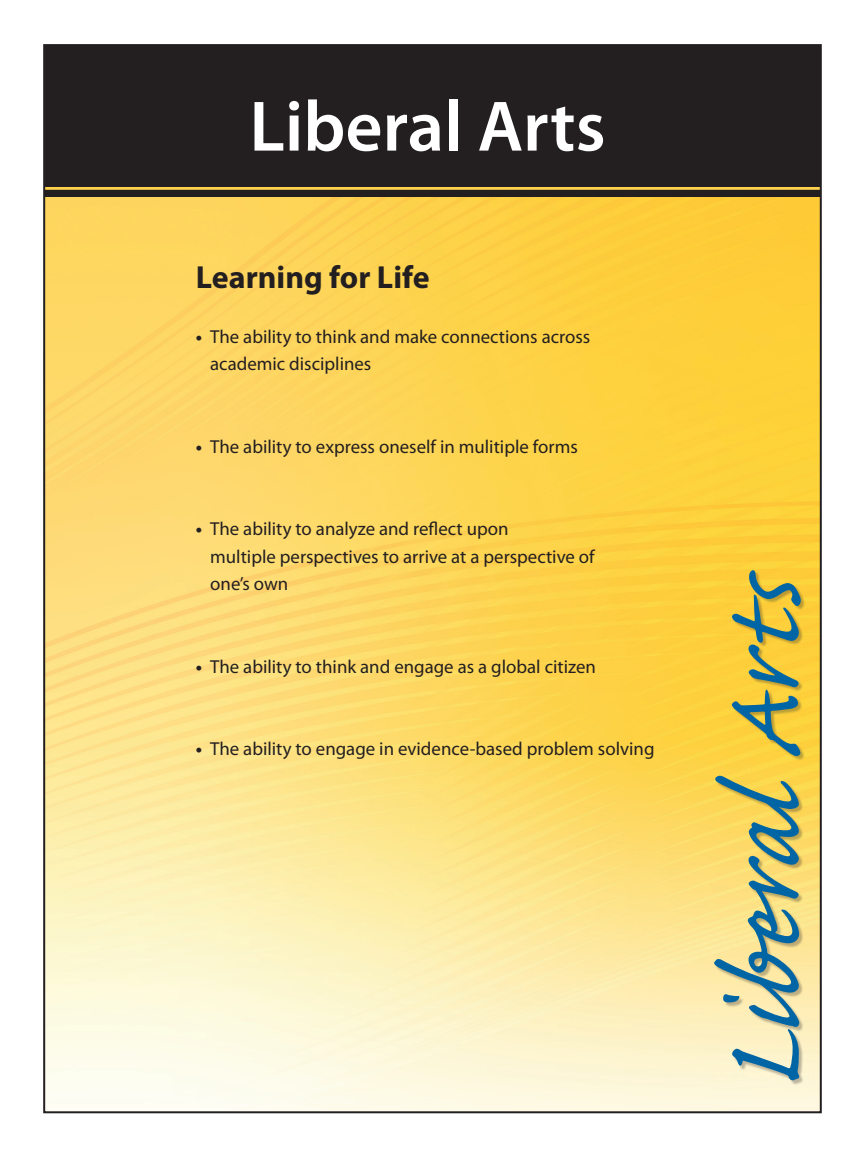
<style>
.page{position:relative;width:864px;height:1152px;background:#fff}
.page>*{position:absolute;margin:0;border:0;box-sizing:border-box;transform-origin:0 0}
.t1{font:600 72px "Myriad Pro";color:#fff}
.t2{font:700 32px "Myriad Pro";color:#231f20}
.t3{font:18.8px "Myriad Pro";color:#231f20}
.s1{font-weight:700}
</style>
<div class="page">
<img style="left:46px;top:196px;width:773px;height:914px">
<div style="left:45px;top:45px;width:776px;height:151px;background:#231f20"></div>
<hr style="left:45px;top:187px;width:776px;height:3px;background:#fed24c">
<div style="left:715px;top:571px;width:91px;height:514px;background:#231f20;opacity:.3"></div>
<svg style="left:714px;top:570px;width:87px;height:511px;background:#c3bf77"></svg>
<p class="t1" style="left:249px;top:87px;width:358px">Liberal Arts</p>
<p class="t2" style="left:196px;top:259px;width:235px">Learning for Life</p>
<p class="t3" style="left:196px;top:326px;width:396px"><span class="s1">•</span> The ability to think and make connections across</p>
<p class="t3" style="left:210px;top:354px;width:163px">academic disciplines</p>
<p class="t3" style="left:196px;top:436px;width:383px"><span class="s1">•</span> The ability to express oneself in mulitiple forms</p>
<p class="t3" style="left:196px;top:519px;width:314px"><span class="s1">•</span> The ability to analyze and reflect upon</p>
<p class="t3" style="left:210px;top:546px;width:386px">multiple perspectives to arrive at a perspective of</p>
<p class="t3" style="left:210px;top:574px;width:80px">one’s own</p>
<p class="t3" style="left:196px;top:656px;width:402px"><span class="s1">•</span> The ability to think and engage as a global citizen</p>
<p class="t3" style="left:196px;top:739px;width:460px"><span class="s1">•</span> The ability to engage in evidence-based problem solving</p>
</div>
